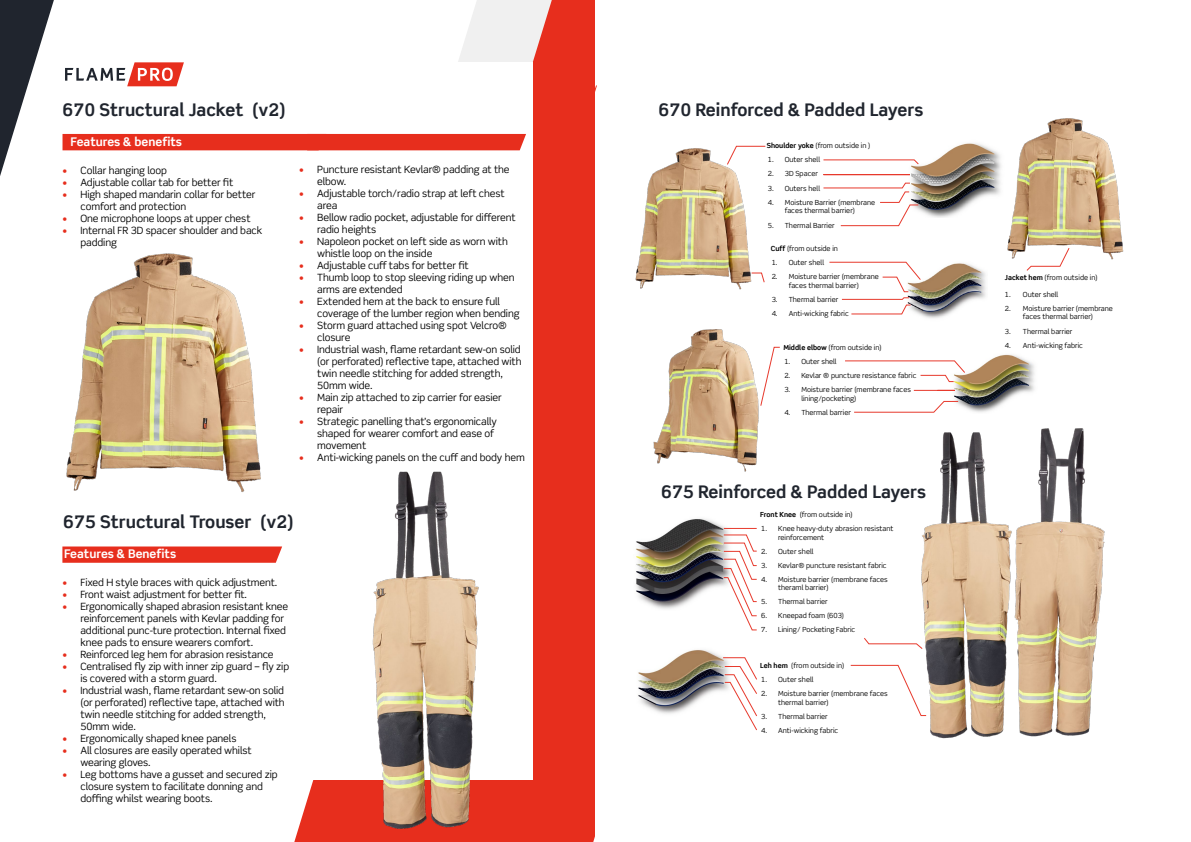
<style>
.page{position:relative;width:1191px;height:842px;background:#fff}
.page>*{position:absolute;margin:0;border:0;box-sizing:border-box;transform-origin:0 0}
.t1{font:700 17.4px "Scene W01";color:#20252e}
.t2{font:700 12px "Scene W01";color:#fff}
.t3{font:10px/12px "Scene Std";letter-spacing:-.01em;color:#000}
.t4{font:7px/8.4px "Scene Std";color:#000}
.s1{color:#e72e1d}
.s2{font-family:"Scene W01";font-weight:700}
</style>
<div class="page">
<svg style="left:294px;top:0;width:301px;height:842px;fill:#e72e1d"></svg>
<svg style="left:0;top:0;width:54px;height:176px"></svg>
<div style="left:553px;top:84px;width:44px;height:139px;background:#e72e1d"></div>
<div style="left:62px;top:62px;width:471px;height:718px;background:#fff"></div>
<svg style="left:65px;top:62px;width:119px;height:24px"></svg>
<img style="left:294px;top:471px;width:214px;height:363px">
<svg style="left:62px;top:546px;width:220px;height:17px;background:#e83a2a"></svg>
<img style="left:851px;top:524px;width:86px;height:213px">
<img style="left:635px;top:145px;width:131px;height:145px">
<img style="left:903px;top:143px;width:83px;height:75px">
<img style="left:900px;top:261px;width:86px;height:57px">
<img style="left:948px;top:354px;width:87px;height:58px">
<img style="left:638px;top:649px;width:84px;height:65px">
<img style="left:636px;top:519px;width:97px;height:90px">
<img style="left:937px;top:428px;width:168px;height:311px">
<img style="left:653px;top:329px;width:127px;height:143px">
<img style="left:986px;top:118px;width:138px;height:142px">
<svg style="left:726px;top:146px;width:40px;height:19px"></svg>
<svg style="left:751px;top:272px;width:14px;height:11px"></svg>
<svg style="left:1026px;top:247px;width:43px;height:24px"></svg>
<hr style="left:823px;top:174px;width:87px;height:1px;background:#e7392c">
<svg style="left:829px;top:262px;width:92px;height:52px"></svg>
<svg style="left:823px;top:183px;width:96px;height:43px"></svg>
<svg style="left:823px;top:159px;width:96px;height:6px"></svg>
<svg style="left:760px;top:347px;width:20px;height:59px"></svg>
<svg style="left:845px;top:360px;width:120px;height:22px"></svg>
<hr style="left:913px;top:390px;width:42px;height:1px;background:#e7392c">
<svg style="left:854px;top:401px;width:104px;height:12px"></svg>
<svg style="left:850px;top:665px;width:76px;height:51px"></svg>
<svg style="left:863px;top:637px;width:60px;height:12px"></svg>
<svg style="left:722px;top:657px;width:35px;height:74px"></svg>
<hr style="left:724px;top:528px;width:32px;height:1px;background:#e7392c">
<svg style="left:723px;top:534px;width:34px;height:96px"></svg>
<img style="left:66px;top:253px;width:195px;height:239px">
<div style="left:62px;top:134px;width:464px;height:16px;background:#e72e1d"></div>
<h1 class="t1" style="left:62px;top:98px;width:225px">670 Structural Jacket (v2)</h1>
<p class="t2" style="left:70px;top:134px;width:113px">Features &amp; benefits</p>
<p class="t3" style="left:62px;top:164px;width:106px"><span class="s1">•</span> Collar hanging loop</p>
<p class="t3" style="left:62px;top:176px;width:172px"><span class="s1">•</span> Adjustable collar tab for better fit</p>
<p class="t3" style="left:80px;top:188px;width:176px;text-indent:-18px"><span class="s1">•</span> High shaped mandarin collar for better comfort and protection</p>
<p class="t3" style="left:62px;top:212px;width:190px"><span class="s1">•</span> One microphone loops at upper chest</p>
<p class="t3" style="left:80px;top:224px;width:183px;text-indent:-18px"><span class="s1">•</span> Internal FR 3D spacer shoulder and back padding</p>
<p class="t3" style="left:317px;top:164px;width:194px;text-indent:-18px"><span class="s1">•</span> Puncture resistant Kevlar® padding at the elbow.</p>
<p class="t3" style="left:317px;top:188px;width:189px;text-indent:-18px"><span class="s1">•</span> Adjustable torch/radio strap at left chest area</p>
<p class="t3" style="left:317px;top:212px;width:200px;text-indent:-18px"><span class="s1">•</span> Bellow radio pocket, adjustable for different radio heights</p>
<p class="t3" style="left:317px;top:236px;width:192px;text-indent:-18px"><span class="s1">•</span> Napoleon pocket on left side as worn with whistle loop on the inside</p>
<p class="t3" style="left:299px;top:260px;width:171px"><span class="s1">•</span> Adjustable cuff tabs for better fit</p>
<p class="t3" style="left:317px;top:272px;width:199px;text-indent:-18px"><span class="s1">•</span> Thumb loop to stop sleeving riding up when arms are extended</p>
<p class="t3" style="left:317px;top:296px;width:204px;text-indent:-18px"><span class="s1">•</span> Extended hem at the back to ensure full coverage of the lumber region when bending</p>
<p class="t3" style="left:317px;top:320px;width:191px;text-indent:-18px"><span class="s1">•</span> Storm guard attached using spot Velcro® closure</p>
<p class="t3" style="left:317px;top:344px;width:206px;text-indent:-18px"><span class="s1">•</span> Industrial wash, flame retardant sew-on solid (or perforated) reflective tape, attached with twin needle stitching for added strength, 50mm wide.</p>
<p class="t3" style="left:317px;top:392px;width:186px;text-indent:-18px"><span class="s1">•</span> Main zip attached to zip carrier for easier repair</p>
<p class="t3" style="left:317px;top:416px;width:181px;text-indent:-18px"><span class="s1">•</span> Strategic panelling that’s ergonomically shaped for wearer comfort and ease of movement</p>
<p class="t3" style="left:299px;top:452px;width:227px"><span class="s1">•</span> Anti-wicking panels on the cuff and body hem</p>
<h1 class="t1" style="left:63px;top:511px;width:232px">675 Structural Trouser (v2)</h1>
<p class="t2" style="left:64px;top:546px;width:114px">Features &amp; Benefits</p>
<p class="t2" style="left:71px;top:543px;width:113px">Features &amp; benefits</p>
<p class="t3" style="left:62px;top:576px;width:216px"><span class="s1">•</span> Fixed H style braces with quick adjustment.</p>
<p class="t3" style="left:62px;top:588px;width:186px"><span class="s1">•</span> Front waist adjustment for better fit.</p>
<p class="t3" style="left:80px;top:600px;width:209px;text-indent:-18px"><span class="s1">•</span> Ergonomically shaped abrasion resistant knee reinforcement panels with Kevlar padding for additional punc-ture protection. Internal fixed knee pads to ensure wearers comfort.</p>
<p class="t3" style="left:62px;top:648px;width:213px"><span class="s1">•</span> Reinforced leg hem for abrasion resistance</p>
<p class="t3" style="left:80px;top:660px;width:210px;text-indent:-18px"><span class="s1">•</span> Centralised fly zip with inner zip guard – fly zip is covered with a storm guard.</p>
<p class="t3" style="left:80px;top:684px;width:206px;text-indent:-18px"><span class="s1">•</span> Industrial wash, flame retardant sew-on solid (or perforated) reflective tape, attached with twin needle stitching for added strength, 50mm wide.</p>
<p class="t3" style="left:62px;top:732px;width:176px"><span class="s1">•</span> Ergonomically shaped knee panels</p>
<p class="t3" style="left:80px;top:744px;width:173px;text-indent:-18px"><span class="s1">•</span> All closures are easily operated whilst wearing gloves.</p>
<p class="t3" style="left:80px;top:768px;width:199px;text-indent:-18px"><span class="s1">•</span> Leg bottoms have a gusset and secured zip closure system to facilitate donning and doffing whilst wearing boots.</p>
<h1 class="t1" style="left:658px;top:98px;width:266px">670 Reinforced &amp; Padded Layers</h1>
<p class="t4" style="left:767px;top:142px;width:105px"><span class="s2">Shoulder yoke</span> (from outside in )</p>
<p class="t4" style="left:768px;top:156px;width:54px">1. Outer shell</p>
<p class="t4" style="left:768px;top:170px;width:52px">2. 3D Spacer</p>
<p class="t4" style="left:768px;top:184px;width:54px">3. Outers hell</p>
<p class="t4" style="left:768px;top:198px;width:109px;text-align:center">4. Moisture Barrier (membrane faces thermal barrier)</p>
<p class="t4" style="left:768px;top:221px;width:68px">5. Thermal Barrier</p>
<p class="t4" style="left:770px;top:244px;width:69px"><span class="s2">Cuff</span> (from outside in</p>
<p class="t4" style="left:771px;top:258px;width:54px">1. Outer shell</p>
<p class="t4" style="left:771px;top:273px;width:109px;text-align:center">2. Moisture barrier (membrane faces thermal barrier)</p>
<p class="t4" style="left:771px;top:295px;width:68px">3. Thermal barrier</p>
<p class="t4" style="left:771px;top:309px;width:79px">4. Anti-wicking fabric</p>
<p class="t4" style="left:1005px;top:273px;width:94px"><span class="s2">Jacket hem</span> (from outside in)</p>
<p class="t4" style="left:1005px;top:290px;width:55px">1. Outer shell</p>
<p class="t4" style="left:1005px;top:304px;width:110px;text-align:center">2. Moisture barrier (membrane faces thermal barrier)</p>
<p class="t4" style="left:1005px;top:327px;width:69px">3. Thermal barrier</p>
<p class="t4" style="left:783px;top:343px;width:100px"><span class="s2">Middle elbow</span> (from outside in)</p>
<p class="t4" style="left:1005px;top:341px;width:80px">4. Anti-wicking fabric</p>
<p class="t4" style="left:784px;top:357px;width:54px">1. Outer shell</p>
<p class="t4" style="left:784px;top:371px;width:134px">2. Kevlar ® puncture resistance fabric</p>
<p class="t4" style="left:801px;top:385px;width:111px;text-indent:-17px">3. Moisture barrier (membrane faces lining/pocketing)</p>
<p class="t4" style="left:784px;top:408px;width:68px">4. Thermal barrier</p>
<h1 class="t1" style="left:661px;top:481px;width:266px">675 Reinforced &amp; Padded Layers</h1>
<p class="t4" style="left:760px;top:510px;width:94px"><span class="s2">Front Knee</span> (from outside in)</p>
<p class="t4" style="left:778px;top:524px;width:117px;text-indent:-17px">1. Knee heavy-duty abrasion resistant reinforcement</p>
<p class="t4" style="left:761px;top:547px;width:54px">2. Outer shell</p>
<p class="t4" style="left:761px;top:561px;width:127px">3. Kevlar® puncture resistant fabric</p>
<p class="t4" style="left:778px;top:575px;width:111px;text-indent:-17px">4. Moisture barrier (membrane faces theraml barrier)</p>
<p class="t4" style="left:761px;top:597px;width:68px">5. Thermal barrier</p>
<p class="t4" style="left:761px;top:611px;width:84px">6. Kneepad foam (603)</p>
<p class="t4" style="left:761px;top:626px;width:96px">7. Lining/ Pocketing Fabric</p>
<p class="t4" style="left:760px;top:661px;width:86px"><span class="s2">Leh hem</span> (from outside in)</p>
<p class="t4" style="left:761px;top:675px;width:54px">1. Outer shell</p>
<p class="t4" style="left:778px;top:689px;width:111px;text-indent:-17px">2. Moisture barrier (membrane faces thermal barrier)</p>
<p class="t4" style="left:761px;top:712px;width:68px">3. Thermal barrier</p>
<p class="t4" style="left:761px;top:726px;width:79px">4. Anti-wicking fabric</p>
</div>
